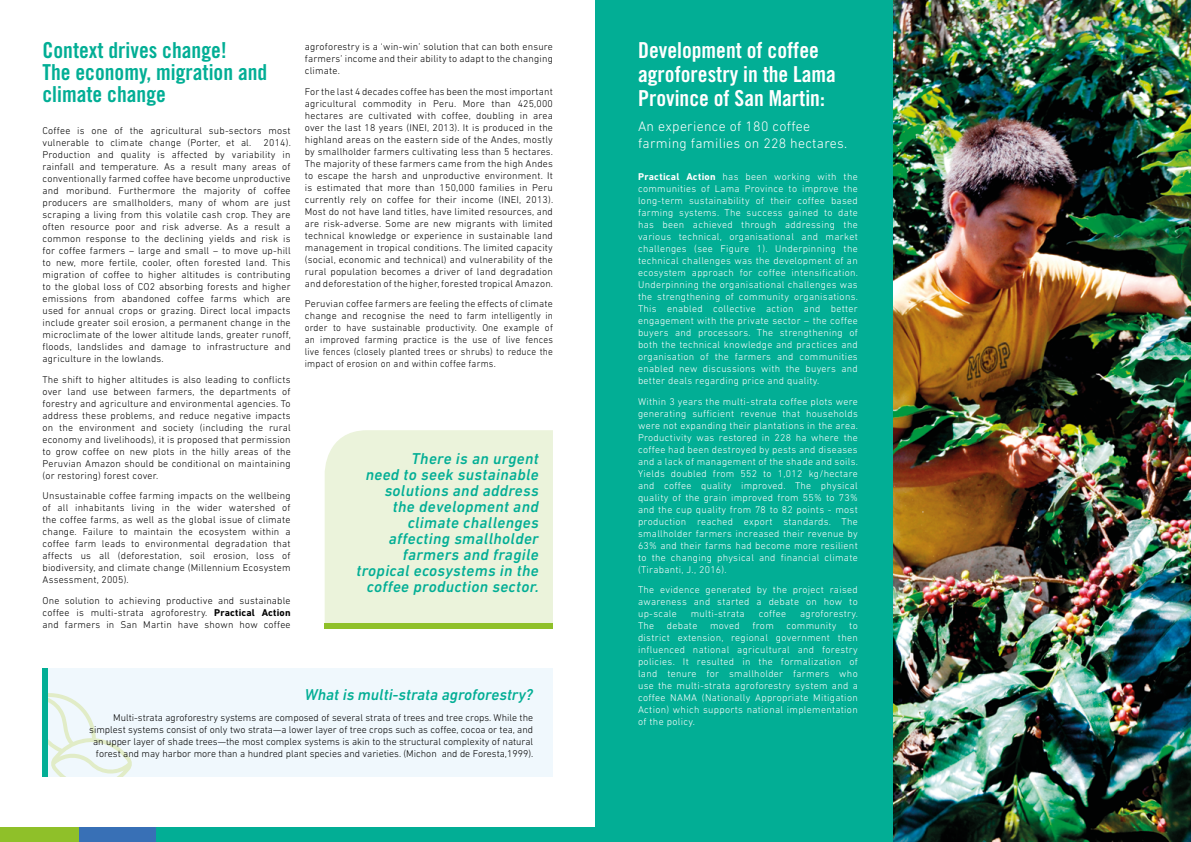
<style>
.page{position:relative;width:1191px;height:842px;background:#fff}
.page>*{position:absolute;margin:0;border:0;box-sizing:border-box;transform-origin:0 0}
.t1{font:22px/24px "Trade Gothic LT Std Bd Cn 20";color:#fff}
.t2{font:22px/22px "Trade Gothic LT Std Bd Cn 20";color:#02ae95}
.t3{font:italic 500 16px/16px "DIN Next LT Pro";letter-spacing:.02em;color:#02ae95;text-align:right}
.t4{font:italic 500 16px "DIN Next LT Pro";color:#02ae95}
.t5{font:300 14px/17px "DIN Next LT Pro";letter-spacing:.02em;color:#fff}
.t6{font:300 10px/12px "DIN Next LT Pro";color:#000;text-align:justify}
.t7{font:300 10px/12px "DIN Next LT Pro";letter-spacing:.03em;color:#fff;text-align:justify}
.s1{font-weight:700}
</style>
<div class="page">
<div style="left:0;top:828px;width:1191px;height:14px;background:#02ae95"></div>
<div style="left:0;top:828px;width:79px;height:14px;background:#8fc029"></div>
<div style="left:79px;top:828px;width:77px;height:14px;background:#3870b6"></div>
<div style="left:595px;top:0;width:298px;height:842px;background:#02ae95"></div>
<img style="left:893px;top:0;width:298px;height:842px">
<div style="left:325px;top:430px;width:228px;height:193px;background:#ebf3db"></div>
<div style="left:325px;top:623px;width:228px;height:6px;background:#8fc029"></div>
<div style="left:43px;top:669px;width:510px;height:108px;background:#f0f8fd"></div>
<svg style="left:48px;top:693px;width:84px;height:84px"></svg>
<div style="left:43px;top:669px;width:5px;height:108px;background:#02ae95"></div>
<h1 class="t2" style="left:43px;top:39px;width:226px">Context drives change!<br>The economy, migration and climate change</h1>
<p class="t6" style="left:43px;top:125px;width:250px">Coffee is one of the agricultural sub-sectors most vulnerable to climate change (Porter, et al. 2014).<br>Production and quality is affected by variability in rainfall and temperature. As a result many areas of conventionally farmed coffee have become unproductive and moribund. Furthermore the majority of coffee producers are smallholders, many of whom are just scraping a living from this volatile cash crop. They are often resource poor and risk adverse. As a result a common response to the declining yields and risk is for coffee farmers – large and small – to move up-hill to new, more fertile, cooler, often forested land. This migration of coffee to higher altitudes is contributing to the global loss of CO2 absorbing forests and higher emissions from abandoned coffee farms which are used for annual crops or grazing. Direct local impacts include greater soil erosion, a permanent change in the microclimate of the lower altitude lands, greater runoff, floods, landslides and damage to infrastructure and agriculture in the lowlands.</p>
<p class="t6" style="left:43px;top:373px;width:250px">The shift to higher altitudes is also leading to conflicts over land use between farmers, the departments of forestry and agriculture and environmental agencies. To address these problems, and reduce negative impacts on the environment and society (including the rural economy and livelihoods), it is proposed that permission to grow coffee on new plots in the hilly areas of the Peruvian Amazon should be conditional on maintaining (or restoring) forest cover.</p>
<p class="t6" style="left:43px;top:490px;width:250px">Unsustainable coffee farming impacts on the wellbeing of all inhabitants living in the wider watershed of the coffee farms, as well as the global issue of climate change. Failure to maintain the ecosystem within a coffee farm leads to environmental degradation that affects us all (deforestation, soil erosion, loss of biodiversity, and climate change (Millennium Ecosystem Assessment, 2005).</p>
<p class="t6" style="left:43px;top:594px;width:250px">One solution to achieving productive and sustainable coffee is multi-strata agroforestry. <span class="s1">Practical Action </span>and farmers in San Martin have shown how coffee</p>
<p class="t6" style="left:305px;top:41px;width:250px">agroforestry is a ‘win-win’ solution that can both ensure farmers’ income and their ability to adapt to the changing climate.</p>
<p class="t6" style="left:305px;top:85px;width:250px">For the last 4 decades coffee has been the most important agricultural commodity in Peru. More than 425,000 hectares are cultivated with coffee, doubling in area over the last 18 years (INEI, 2013). It is produced in the highland areas on the eastern side of the Andes, mostly by smallholder farmers cultivating less than 5 hectares.<br>The majority of these farmers came from the high Andes to escape the harsh and unproductive environment. It is estimated that more than 150,000 families in Peru currently rely on coffee for their income (INEI, 2013).<br>Most do not have land titles, have limited resources, and are risk-adverse. Some are new migrants with limited technical knowledge or experience in sustainable land management in tropical conditions. The limited capacity (social, economic and technical) and vulnerability of the rural population becomes a driver of land degradation and deforestation of the higher, forested tropical Amazon.</p>
<p class="t6" style="left:305px;top:298px;width:250px">Peruvian coffee farmers are feeling the effects of climate change and recognise the need to farm intelligently in order to have sustainable productivity. One example of an improved farming practice is the use of live fences live fences (closely planted trees or shrubs) to reduce the impact of erosion on and within coffee farms.</p>
<h2 class="t3" style="left:356px;top:451px;width:184px">There is an urgent<br>need to seek sustainable solutions and address<br>the development and climate challenges affecting smallholder farmers and fragile tropical ecosystems in the coffee production sector.</h2>
<h2 class="t4" style="left:305px;top:686px;width:230px">What is multi-strata agroforestry?</h2>
<p class="t6" style="left:89px;top:711px;width:445px;text-align:right">Multi-strata agroforestry systems are composed of several strata of trees and tree crops. While the simplest systems consist of only two strata—a lower layer of tree crops such as coffee, cocoa or tea, and an upper layer of shade trees—the most complex systems is akin to the structural complexity of natural forest and may harbor more than a hundred plant species and varieties. (Michon and de Foresta,1999).</p>
<h1 class="t1" style="left:638px;top:38px;width:199px">Development of coffee agroforestry in the Lama<br>Province of San Martin:</h1>
<h3 class="t5" style="left:638px;top:118px;width:211px">An experience of 180 coffee farming families on 228 hectares.</h3>
<p class="t7" style="left:638px;top:171px;width:221px"><span class="s1">Practical Action</span> has been working with the communities of Lama Province to improve the long-term sustainability of their coffee based farming systems. The success gained to date has been achieved through addressing the various technical, organisational and market challenges (see Figure 1). Underpinning the technical challenges was the development of an ecosystem approach for coffee intensification.<br>Underpinning the organisational challenges was the strengthening of community organisations.<br>This enabled collective action and better engagement with the private sector – the coffee buyers and processors. The strengthening of both the technical knowledge and practices and organisation of the farmers and communities enabled new discussions with the buyers and better deals regarding price and quality.</p>
<p class="t7" style="left:638px;top:395px;width:221px">Within 3 years the multi-strata coffee plots were generating sufficient revenue that households were not expanding their plantations in the area.<br>Productivity was restored in 228 ha where the coffee had been destroyed by pests and diseases and a lack of management of the shade and soils.<br>Yields doubled from 552 to 1,012 kg/hectare and coffee quality improved. The physical quality of the grain improved from 55% to 73% and the cup quality from 78 to 82 points - most production reached export standards. The smallholder farmers increased their revenue by 63% and their farms had become more resilient to the changing physical and financial climate (Tirabanti, J., 2016).</p>
<p class="t7" style="left:638px;top:584px;width:221px">The evidence generated by the project raised awareness and started a debate on how to up-scale</p>
<p class="t7" style="left:690px;top:608px;width:56px">multi-strata</p>
<p class="t7" style="left:758px;top:608px;width:29px">coffee</p>
<p class="t7" style="left:800px;top:608px;width:59px">agroforestry.</p>
<p class="t7" style="left:638px;top:620px;width:18px">The</p>
<p class="t7" style="left:667px;top:620px;width:32px">debate</p>
<p class="t7" style="left:710px;top:620px;width:31px">moved</p>
<p class="t7" style="left:752px;top:620px;width:23px">from</p>
<p class="t7" style="left:786px;top:620px;width:52px">community</p>
<p class="t7" style="left:638px;top:620px;width:221px;text-indent:211px">to district extension, regional government then influenced national agricultural and forestry policies. It resulted in the formalization of land tenure for smallholder farmers who use the multi-strata agroforestry system and a coffee NAMA (Nationally Appropriate Mitigation Action) which supports national implementation of the policy.</p>
</div>
